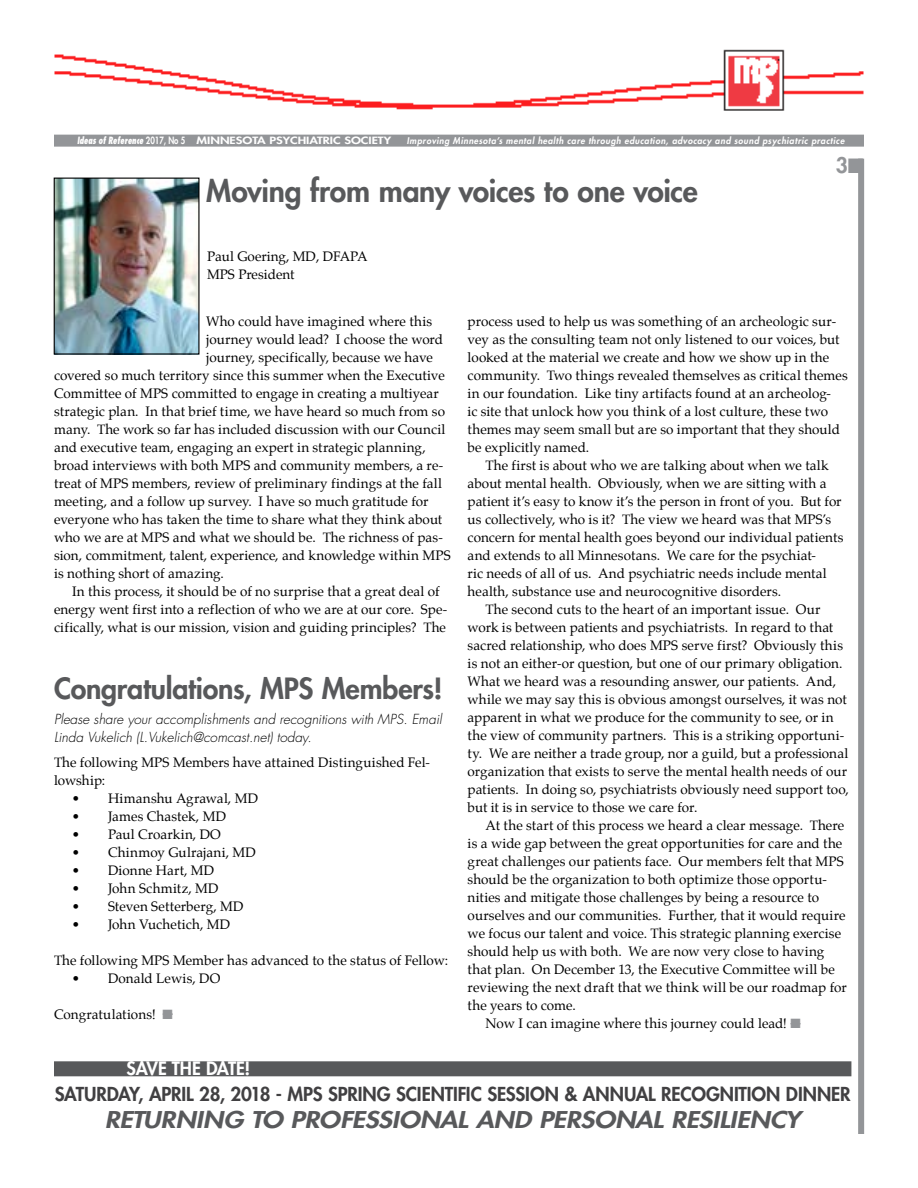
<style>
.page{position:relative;width:918px;height:1188px;background:#fff}
.page>*{position:absolute;margin:0;border:0;box-sizing:border-box;transform-origin:0 0}
.t1{font:800 30px "Futura";letter-spacing:-.01em;color:#58595b}
.t2{font:800 28.5px "Futura";letter-spacing:-.01em;color:#58595b}
.t3{font:italic 800 22.5px "Futura";letter-spacing:-.01em;color:#58595b;scale:1.19 1}
.t4{font:800 21px "Futura";color:#939598}
.t5{font:800 18.75px "Futura";letter-spacing:-.005em;color:#414042}
.t6{font:800 18px "Futura";color:#fff}
.t7{font:13.5px/18px "Palatino";letter-spacing:.005em;color:#000}
.t8{font:italic 300 13.5px/18px "Futura";color:#000}
.t9{font:800 9.75px "Futura";color:#fff;scale:.8 1}
.t10{font:italic 800 9px "Futura";letter-spacing:.06em;color:#fff}
.s1{font-style:italic;font-stretch:condensed}
.s2{color:#939598}
</style>
<div class="page">
<div style="left:858px;top:159px;width:6px;height:975px;background:#939598"></div>
<div style="left:54px;top:135px;width:810px;height:12px;background:#939598"></div>
<img style="left:54px;top:49px;width:810px;height:62px">
<img style="left:56px;top:180px;width:142px;height:173px">
<div style="left:54px;top:178px;width:146px;height:177px;border:1px solid #000"></div>
<div style="left:54px;top:1061px;width:797px;height:15px;background:#58595b"></div>
<p class="t9" style="left:77px;top:134px;width:394px"><span class="s1">Ideas of Reference</span> 2017, No 5 MINNESOTA PSYCHIATRIC SOCIETY</p>
<p class="t10" style="left:407px;top:135px;width:439px">Improving Minnesota’s mental health care through education, advocacy and sound psychiatric practice</p>
<h3 class="t4" style="left:836px;top:151px;width:30px">3■</h3>
<h1 class="t1" style="left:206px;top:171px;width:493px">Moving from many voices to one voice</h1>
<p class="t7" style="left:207px;top:247px;width:162px">Paul Goering, MD, DFAPA<br>MPS President</p>
<p class="t7" style="left:206px;top:313px;width:228px">Who could have imagined where this</p>
<p class="t7" style="left:206px;top:331px;width:238px">journey would lead? I choose the word</p>
<p class="t7" style="left:206px;top:349px;width:228px">journey, specifically, because we have</p>
<p class="t7" style="left:54px;top:367px;width:392px">covered so much territory since this summer when the Executive</p>
<p class="t7" style="left:54px;top:385px;width:386px">Committee of MPS committed to engage in creating a multiyear</p>
<p class="t7" style="left:54px;top:403px;width:393px">strategic plan. In that brief time, we have heard so much from so</p>
<p class="t7" style="left:54px;top:421px;width:393px">many. The work so far has included discussion with our Council</p>
<p class="t7" style="left:54px;top:439px;width:373px">and executive team, engaging an expert in strategic planning,</p>
<p class="t7" style="left:54px;top:457px;width:391px">broad interviews with both MPS and community members, a re-</p>
<p class="t7" style="left:54px;top:475px;width:390px">treat of MPS members, review of preliminary findings at the fall</p>
<p class="t7" style="left:54px;top:493px;width:376px">meeting, and a follow up survey. I have so much gratitude for</p>
<p class="t7" style="left:54px;top:511px;width:390px">everyone who has taken the time to share what they think about</p>
<p class="t7" style="left:54px;top:529px;width:390px">who we are at MPS and what we should be. The richness of pas-</p>
<p class="t7" style="left:54px;top:547px;width:398px">sion, commitment, talent, experience, and knowledge within MPS</p>
<p class="t7" style="left:54px;top:565px;width:171px">is nothing short of amazing.</p>
<p class="t7" style="left:72px;top:583px;width:369px">In this process, it should be of no surprise that a great deal of</p>
<p class="t7" style="left:54px;top:601px;width:395px">energy went first into a reflection of who we are at our core. Spe-</p>
<p class="t7" style="left:54px;top:619px;width:394px">cifically, what is our mission, vision and guiding principles? The</p>
<h2 class="t2" style="left:54px;top:670px;width:390px">Congratulations, MPS Members!</h2>
<p class="t8" style="left:54px;top:710px;width:389px">Please share your accomplishments and recognitions with MPS. Email<br>Linda Vukelich (L.Vukelich@comcast.net) today.</p>
<p class="t7" style="left:54px;top:753px;width:378px">The following MPS Members have attained Distinguished Fel&shy;lowship:</p>
<p class="t7" style="left:72px;top:789px;width:188px">• Himanshu Agrawal, MD</p>
<p class="t7" style="left:72px;top:807px;width:156px">• James Chastek, MD</p>
<p class="t7" style="left:72px;top:825px;width:150px">• Paul Croarkin, DO</p>
<p class="t7" style="left:72px;top:843px;width:185px">• Chinmoy Gulrajani, MD</p>
<p class="t7" style="left:72px;top:861px;width:144px">• Dionne Hart, MD</p>
<p class="t7" style="left:72px;top:879px;width:148px">• John Schmitz, MD</p>
<p class="t7" style="left:72px;top:897px;width:173px">• Steven Setterberg, MD</p>
<p class="t7" style="left:72px;top:915px;width:160px">• John Vuchetich, MD</p>
<p class="t7" style="left:54px;top:951px;width:396px">The following MPS Member has advanced to the status of Fellow:</p>
<p class="t7" style="left:72px;top:969px;width:150px">• Donald Lewis, DO</p>
<p class="t7" style="left:54px;top:1005px;width:120px">Congratulations! <span class="s2">■</span></p>
<h3 class="t6" style="left:127px;top:1056px;width:21px">Save</h3>
<h3 class="t6" style="left:172px;top:1056px;width:11px">the</h3>
<h3 class="t6" style="left:206px;top:1056px;width:46px">date !</h3>
<p class="t7" style="left:468px;top:313px;width:382px">process used to help us was something of an archeologic sur&shy;vey as the consulting team not only listened to our voices, but looked at the material we create and how we show up in the community. Two things revealed themselves as critical themes in our foundation. Like tiny artifacts found at an archeolog-<br>ic site that unlock how you think of a lost culture, these two themes may seem small but are so important that they should be explicitly named.</p>
<p class="t7" style="left:486px;top:457px;width:345px">The first is about who we are talking about when we talk</p>
<p class="t7" style="left:468px;top:475px;width:360px">about mental health. Obviously, when we are sitting with a</p>
<p class="t7" style="left:468px;top:493px;width:375px">patient it’s easy to know it’s the person in front of you. But for</p>
<p class="t7" style="left:468px;top:511px;width:365px">us collectively, who is it? The view we heard was that MPS’s</p>
<p class="t7" style="left:468px;top:529px;width:377px">concern for mental health goes beyond our individual patients</p>
<p class="t7" style="left:468px;top:546px;width:350px">and extends to all Minnesotans. We care for the psychiat-</p>
<p class="t7" style="left:468px;top:564px;width:361px">ric needs of all of us. And psychiatric needs include mental</p>
<p class="t7" style="left:468px;top:582px;width:315px">health, substance use and neurocognitive disorders.</p>
<p class="t7" style="left:486px;top:600px;width:336px">The second cuts to the heart of an important issue. Our</p>
<p class="t7" style="left:468px;top:618px;width:367px">work is between patients and psychiatrists. In regard to that</p>
<p class="t7" style="left:468px;top:636px;width:377px">sacred relationship, who does MPS serve first? Obviously this</p>
<p class="t7" style="left:468px;top:654px;width:376px">is not an either-or question, but one of our primary obligation.</p>
<p class="t7" style="left:468px;top:672px;width:370px">What we heard was a resounding answer, our patients. And,</p>
<p class="t7" style="left:468px;top:690px;width:381px">while we may say this is obvious amongst ourselves, it was not</p>
<p class="t7" style="left:468px;top:708px;width:367px">apparent in what we produce for the community to see, or in</p>
<p class="t7" style="left:468px;top:726px;width:378px">the view of community partners. This is a striking opportuni-</p>
<p class="t7" style="left:468px;top:744px;width:382px">ty. We are neither a trade group, nor a guild, but a professional</p>
<p class="t7" style="left:468px;top:762px;width:381px">organization that exists to serve the mental health needs of our</p>
<p class="t7" style="left:468px;top:780px;width:383px">patients. In doing so, psychiatrists obviously need support too,</p>
<p class="t7" style="left:468px;top:798px;width:231px">but it is in service to those we care for.</p>
<p class="t7" style="left:486px;top:816px;width:360px">At the start of this process we heard a clear message. There</p>
<p class="t7" style="left:468px;top:834px;width:376px">is a wide gap between the great opportunities for care and the</p>
<p class="t7" style="left:468px;top:852px;width:378px">great challenges our patients face. Our members felt that MPS</p>
<p class="t7" style="left:468px;top:870px;width:361px">should be the organization to both optimize those opportu-</p>
<p class="t7" style="left:468px;top:888px;width:353px">nities and mitigate those challenges by being a resource to</p>
<p class="t7" style="left:468px;top:906px;width:380px">ourselves and our communities. Further, that it would require</p>
<p class="t7" style="left:468px;top:924px;width:375px">we focus our talent and voice. This strategic planning exercise</p>
<p class="t7" style="left:468px;top:942px;width:358px">should help us with both. We are now very close to having</p>
<p class="t7" style="left:468px;top:960px;width:369px">that plan. On December 13, the Executive Committee will be</p>
<p class="t7" style="left:468px;top:978px;width:381px">reviewing the next draft that we think will be our roadmap for</p>
<p class="t7" style="left:468px;top:996px;width:110px">the years to come.</p>
<p class="t7" style="left:486px;top:1014px;width:316px">Now I can imagine where this journey could lead! <span class="s2">■</span></p>
<h3 class="t5" style="left:55px;top:1082px;width:798px">SATURDAY, APRIL 28, 2018 - MPS SPRING SCIENTIFIC SESSION &amp; ANNUAL RECOGNITION DINNER</h3>
<h3 class="t3" style="left:105px;top:1105px;width:586px">RETURNING TO PROFESSIONAL AND PERSONAL RESILIENCY</h3>
</div>
